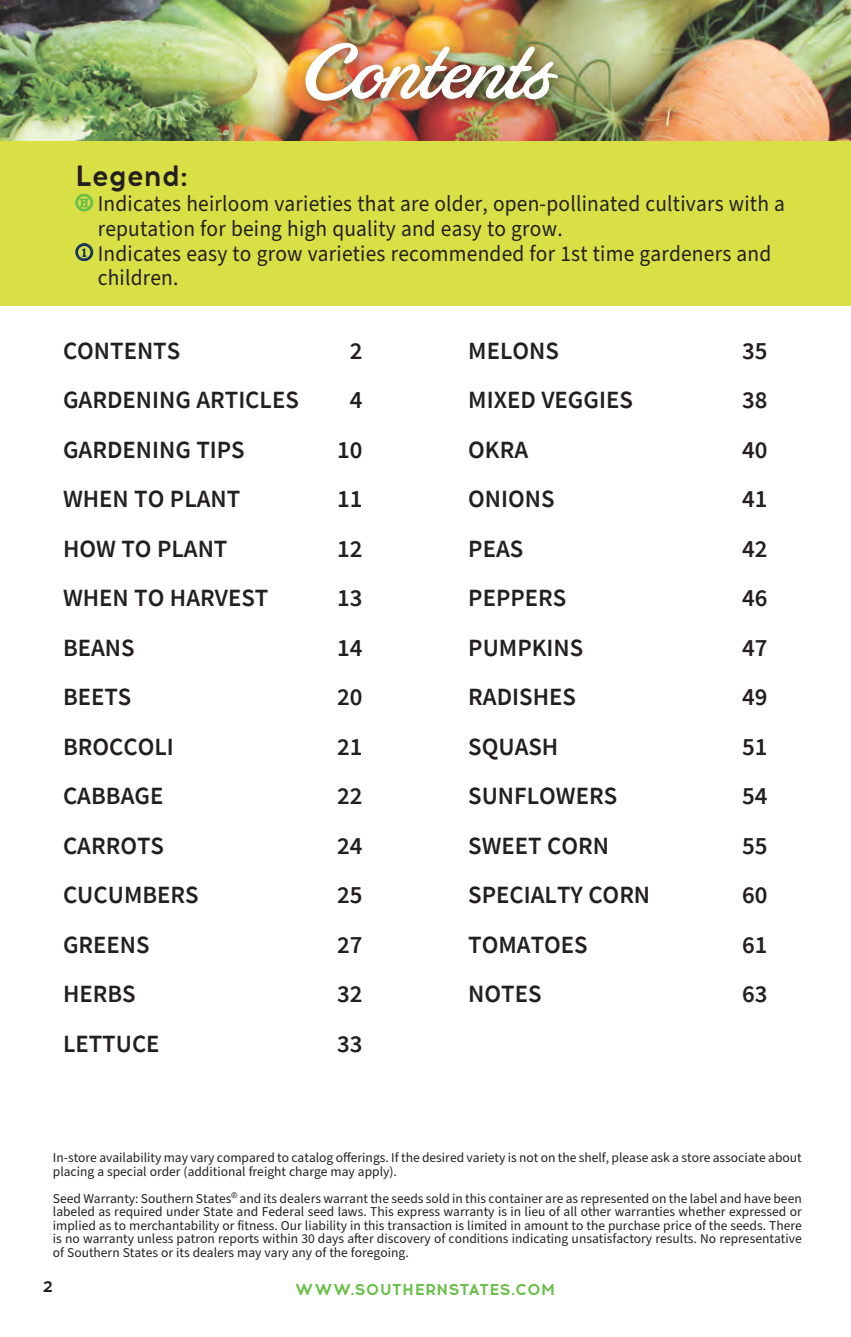
<style>
.page{position:relative;width:851px;height:1337px;background:#fff}
.page>*{position:absolute;margin:0;border:0;box-sizing:border-box;transform-origin:0 0}
.t1{font:81px "Sauber Script";color:#fff}
.Veg_Copy{font:700 29.25px "Acrom";letter-spacing:.01em;color:#231f20;scale:.95 1}
.t2{font:600 24.75px "Source Sans Pro";color:#231f20}
.Veg_Copy-2{font:22.5px/24.8px "Source Sans Pro";letter-spacing:.01em;color:#231f20;scale:.95 1}
.t3{font:700 15.75px "Acrom";letter-spacing:.03em;color:#6cbe4b}
.t4{font:700 15.75px "Acrom";color:#231f20}
.Table_Copy{font:13.5px/13.5px "Source Sans Pro";color:#231f20}
.s1{font-family:"Type Keys";color:#6cbe4b}
.s2{font-family:"Type Keys";color:#18345e}
</style>
<div class="page">
<img style="left:0;top:0;width:850px;height:142px">
<div style="left:297px;top:36px;width:275px;height:80px;background:#231f20;opacity:.52"></div>
<div style="left:0;top:142px;width:850px;height:164px;background:#d8e046"></div>
<p class="t1" style="left:301px;top:15px;width:252px">Contents</p>
<p class="Veg_Copy" style="left:75px;top:155px;width:120px">Legend:</p>
<p class="Veg_Copy-2" style="left:98px;top:192px;width:724px;text-indent:-23px"><span class="s1">h</span> Indicates heirloom varieties that are older, open-pollinated cultivars with a reputation for being high quality and easy to grow.</p>
<p class="Veg_Copy-2" style="left:98px;top:241px;width:710px;text-indent:-23px"><span class="s2">1</span> Indicates easy to grow varieties recommended for 1st time gardeners and children.</p>
<p class="t2" style="left:63px;top:334px;width:119px">CONTENTS</p>
<p class="t2" style="left:350px;top:334px;width:14px">2</p>
<p class="t2" style="left:63px;top:384px;width:237px">GARDENING ARTICLES</p>
<p class="t2" style="left:350px;top:384px;width:14px">4</p>
<p class="t2" style="left:63px;top:433px;width:183px">GARDENING TIPS</p>
<p class="t2" style="left:337px;top:433px;width:27px">10</p>
<p class="t2" style="left:63px;top:483px;width:179px">WHEN TO PLANT</p>
<p class="t2" style="left:337px;top:483px;width:27px">11</p>
<p class="t2" style="left:63px;top:532px;width:166px">HOW TO PLANT</p>
<p class="t2" style="left:337px;top:532px;width:27px">12</p>
<p class="t2" style="left:63px;top:582px;width:207px">WHEN TO HARVEST</p>
<p class="t2" style="left:337px;top:582px;width:27px">13</p>
<p class="t2" style="left:63px;top:631px;width:73px">BEANS</p>
<p class="t2" style="left:337px;top:631px;width:27px">14</p>
<p class="t2" style="left:63px;top:681px;width:70px">BEETS</p>
<p class="t2" style="left:337px;top:681px;width:27px">20</p>
<p class="t2" style="left:63px;top:730px;width:112px">BROCCOLI</p>
<p class="t2" style="left:337px;top:730px;width:27px">21</p>
<p class="t2" style="left:63px;top:780px;width:102px">CABBAGE</p>
<p class="t2" style="left:337px;top:780px;width:27px">22</p>
<p class="t2" style="left:63px;top:829px;width:103px">CARROTS</p>
<p class="t2" style="left:337px;top:829px;width:27px">24</p>
<p class="t2" style="left:63px;top:879px;width:137px">CUCUMBERS</p>
<p class="t2" style="left:337px;top:879px;width:27px">25</p>
<p class="t2" style="left:63px;top:928px;width:88px">GREENS</p>
<p class="t2" style="left:337px;top:928px;width:27px">27</p>
<p class="t2" style="left:63px;top:978px;width:74px">HERBS</p>
<p class="t2" style="left:337px;top:978px;width:27px">32</p>
<p class="t2" style="left:63px;top:1027px;width:98px">LETTUCE</p>
<p class="t2" style="left:337px;top:1027px;width:27px">33</p>
<p class="t2" style="left:468px;top:334px;width:92px">MELONS</p>
<p class="t2" style="left:742px;top:334px;width:27px">35</p>
<p class="t2" style="left:468px;top:384px;width:166px">MIXED VEGGIES</p>
<p class="t2" style="left:742px;top:384px;width:27px">38</p>
<p class="t2" style="left:468px;top:433px;width:61px">OKRA</p>
<p class="t2" style="left:742px;top:433px;width:27px">40</p>
<p class="t2" style="left:468px;top:483px;width:88px">ONIONS</p>
<p class="t2" style="left:742px;top:483px;width:27px">41</p>
<p class="t2" style="left:468px;top:532px;width:57px">PEAS</p>
<p class="t2" style="left:742px;top:532px;width:27px">42</p>
<p class="t2" style="left:468px;top:582px;width:99px">PEPPERS</p>
<p class="t2" style="left:742px;top:582px;width:27px">46</p>
<p class="t2" style="left:468px;top:631px;width:116px">PUMPKINS</p>
<p class="t2" style="left:742px;top:631px;width:27px">47</p>
<p class="t2" style="left:468px;top:681px;width:109px">RADISHES</p>
<p class="t2" style="left:742px;top:681px;width:27px">49</p>
<p class="t2" style="left:468px;top:730px;width:92px">SQUASH</p>
<p class="t2" style="left:742px;top:730px;width:27px">51</p>
<p class="t2" style="left:468px;top:780px;width:150px">SUNFLOWERS</p>
<p class="t2" style="left:742px;top:780px;width:27px">54</p>
<p class="t2" style="left:468px;top:829px;width:142px">SWEET CORN</p>
<p class="t2" style="left:742px;top:829px;width:27px">55</p>
<p class="t2" style="left:468px;top:879px;width:183px">SPECIALTY CORN</p>
<p class="t2" style="left:742px;top:879px;width:27px">60</p>
<p class="t2" style="left:468px;top:928px;width:121px">TOMATOES</p>
<p class="t2" style="left:742px;top:928px;width:27px">61</p>
<p class="t2" style="left:468px;top:978px;width:75px">NOTES</p>
<p class="t2" style="left:742px;top:978px;width:27px">63</p>
<p class="Table_Copy" style="left:53px;top:1151px;width:750px">In-store availability may vary compared to catalog offerings. If the desired variety is not on the shelf, please ask a store associate about placing a special order (additional freight charge may apply).</p>
<p class="Table_Copy" style="left:53px;top:1191px;width:750px;text-align:justify">Seed Warranty: Southern States<sup>®</sup> and its dealers warrant the seeds sold in this container are as represented on the label and have been labeled as required under State and Federal seed laws. This express warranty is in lieu of all other warranties whether expressed or implied as to merchantability or fitness. Our liability in this transaction is limited in amount to the purchase price of the seeds. There is no warranty unless patron reports within 30 days after discovery of conditions indicating unsatisfactory results. No representative of Southern States or its dealers may vary any of the foregoing.</p>
<p class="t4" style="left:43px;top:1275px;width:12px">2</p>
<p class="t3" style="left:296px;top:1277px;width:261px">WWW.SOUTHERNSTATES.COM</p>
</div>
